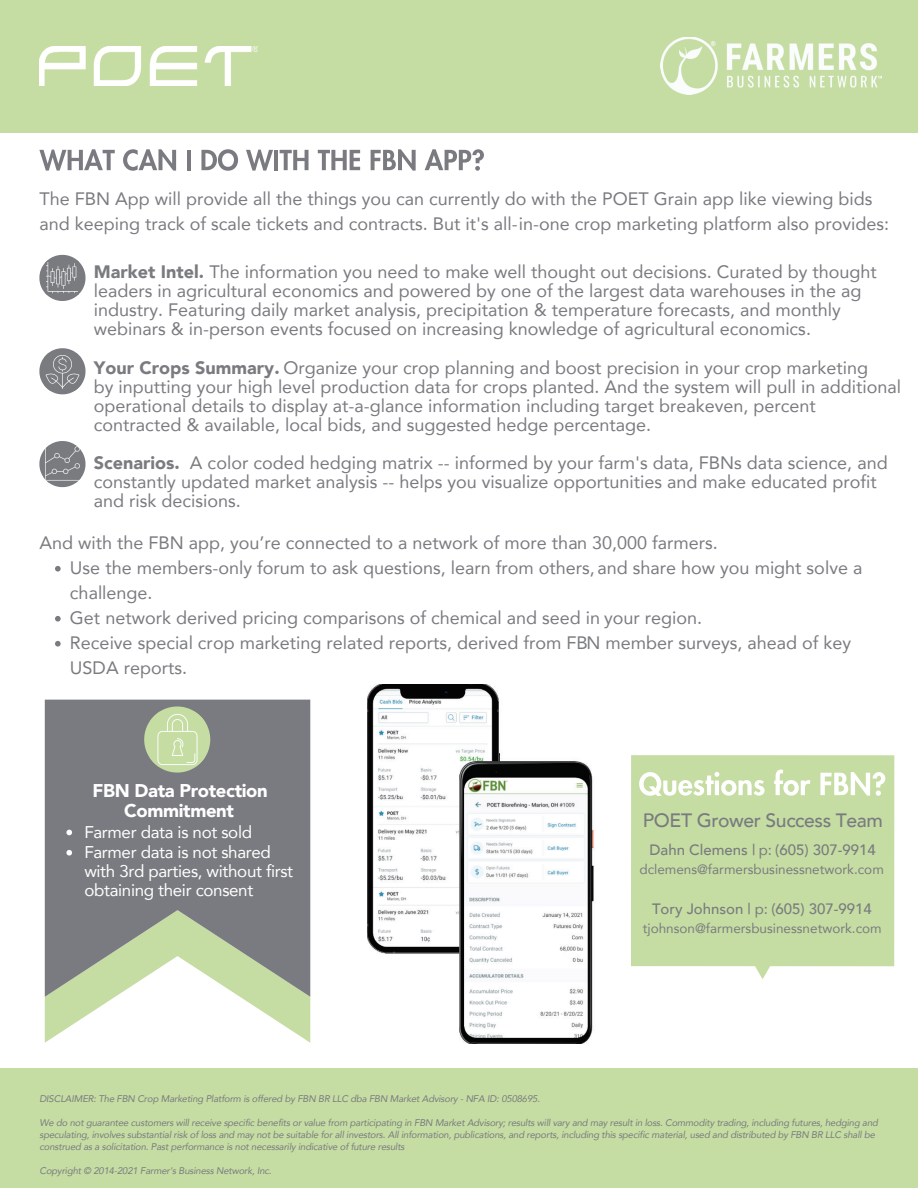
<style>
.page{position:relative;width:918px;height:1188px;background:#fff}
.page>*{position:absolute;margin:0;border:0;box-sizing:border-box;transform-origin:0 0}
.t1{font:500 19.35px "Avenir";letter-spacing:-.02em;color:#7a7b80}
.t2{font:900 18.45px/20.2px "Avenir";letter-spacing:-.02em;color:#fff;text-align:center}
.t3{font:18px/19px "Avenir";color:#7a7b80}
.t4{font:16.95px/19.5px "Avenir";letter-spacing:-.02em;color:#fff}
.t5{font:500 15px "Avenir";color:#7a7b80}
.t6{font:13.5px "Avenir";color:#7a7b80}
.t7{font:italic 9.6px/12px "Avenir";letter-spacing:-.02em;color:#7a7b80}
.s1{font-weight:900}
.s2{font-weight:400}
</style>
<div class="page">
<img style="left:367px;top:684px;width:228px;height:360px">
<div style="left:0;top:0;width:918px;height:132px;background:#c5dda2"></div>
<div style="left:0;top:1069px;width:918px;height:119px;background:#c5dda2"></div>
<svg style="left:45px;top:997px;width:265px;height:46px"></svg>
<svg style="left:45px;top:700px;width:265px;height:297px;background:#878b88"></svg>
<img style="left:39px;top:46px;width:219px;height:40px">
<svg style="left:144px;top:707px;width:66px;height:66px"></svg>
<img style="left:150px;top:712px;width:55px;height:55px">
<img style="left:661px;top:37px;width:220px;height:57px">
<svg style="left:39px;top:255px;width:47px;height:46px"></svg>
<img style="left:45px;top:261px;width:34px;height:33px">
<svg style="left:39px;top:348px;width:47px;height:46px"></svg>
<img style="left:44px;top:354px;width:37px;height:37px">
<svg style="left:39px;top:441px;width:47px;height:46px"></svg>
<img style="left:44px;top:445px;width:37px;height:37px">
<svg style="left:66px;top:830px;width:6px;height:5px"></svg>
<svg style="left:66px;top:850px;width:6px;height:6px"></svg>
<svg style="left:39px;top:149px;width:76px;height:22px"></svg>
<svg style="left:123px;top:149px;width:53px;height:22px"></svg>
<hr style="left:187px;top:150px;width:4px;height:20px;background:#7a7b80">
<svg style="left:201px;top:149px;width:37px;height:22px"></svg>
<svg style="left:246px;top:150px;width:27px;height:21px"></svg>
<hr style="left:274px;top:150px;width:4px;height:20px;background:#7a7b80">
<svg style="left:280px;top:150px;width:29px;height:20px"></svg>
<svg style="left:318px;top:150px;width:42px;height:20px"></svg>
<svg style="left:371px;top:149px;width:45px;height:22px"></svg>
<svg style="left:425px;top:149px;width:59px;height:22px"></svg>
<div style="left:631px;top:755px;width:263px;height:224px;background:#c5dda2"></div>
<svg style="left:639px;top:772px;width:126px;height:24px"></svg>
<svg style="left:774px;top:770px;width:36px;height:26px"></svg>
<svg style="left:820px;top:772px;width:65px;height:24px"></svg>
<svg style="left:55px;top:566px;width:6px;height:6px"></svg>
<svg style="left:55px;top:616px;width:6px;height:6px"></svg>
<svg style="left:55px;top:641px;width:6px;height:6px"></svg>
<p class="t3" style="left:39px;top:187px;width:851px;line-height:25px">The FBN App will provide all the things you can currently do with the POET Grain app like viewing bids and keeping track of scale tickets and contracts. But it's all-in-one crop marketing platform also provides:</p>
<p class="t3" style="left:94px;top:263px;width:784px"><span class="s1">Market Intel.</span> The information you need to make well thought out decisions. Curated by thought leaders in agricultural economics and powered by one of the largest data warehouses in the ag industry. Featuring daily market analysis, precipitation &amp; temperature forecasts, and monthly webinars &amp; in-person events focused on increasing knowledge of agricultural economics.</p>
<p class="t3" style="left:94px;top:358px;width:809px"><span class="s1">Your Crops Summary.</span> Organize your crop planning and boost precision in your crop marketing<br>by inputting your high level production data for crops planted. And the system will pull in additional operational details to display at-a-glance information including target breakeven, percent contracted &amp; available, local bids, and suggested hedge percentage.</p>
<p class="t3" style="left:94px;top:454px;width:795px"><span class="s1">Scenarios.</span> A color coded hedging matrix -- informed by your farm's data, FBNs data science, and constantly updated market analysis -- helps you visualize opportunities and make educated profit and risk decisions.</p>
<p class="t3" style="left:39px;top:534px;width:680px">And with the FBN app, you’re connected to a network of more than 30,000 farmers.</p>
<p class="t3" style="left:70px;top:556px;width:794px;line-height:25px">Use the members-only forum to ask questions, learn from others, and share how you might solve a challenge.<br>Get network derived pricing comparisons of chemical and seed in your region.<br>Receive special crop marketing related reports, derived from FBN member surveys, ahead of key USDA reports.</p>
<p class="t2" style="left:93px;top:781px;width:177px">FBN Data Protection<br>Commitment</p>
<p class="t4" style="left:84px;top:822px;width:210px">Farmer data is not sold<br>Farmer data is not shared with 3rd parties, without first obtaining their consent</p>
<p class="t1" style="left:643px;top:808px;width:242px">POET Grower Success Team</p>
<p class="t5" style="left:649px;top:840px;width:228px">Dahn Clemens | <span class="s2">p:</span> (605) 307-9914</p>
<p class="t6" style="left:639px;top:861px;width:246px">dclemens@farmersbusinessnetwork.com</p>
<p class="t5" style="left:652px;top:899px;width:221px">Tory Johnson | <span class="s2">p:</span> (605) 307-9914</p>
<p class="t6" style="left:643px;top:919px;width:240px">tjohnson@farmersbusinessnetwork.com</p>
<p class="t7" style="left:39px;top:1093px;width:502px">DISCLAIMER: The FBN Crop Marketing Platform is offered by FBN BR LLC dba FBN Market Advisory - NFA ID: 0508695.</p>
<p class="t7" style="left:39px;top:1117px;width:840px">We do not guarantee customers will receive specific benefits or value from participating in FBN Market Advisory; results will vary and may result in loss. Commodity trading, including futures, hedging and speculating, involves substantial risk of loss and may not be suitable for all investors. All information, publications, and reports, including this specific material, used and distributed by FBN BR LLC shall be construed as a solicitation. Past performance is not necessarily indicative of future results</p>
<p class="t7" style="left:40px;top:1165px;width:234px">Copyright © 2014-2021 Farmer's Business Network, Inc.</p>
</div>
